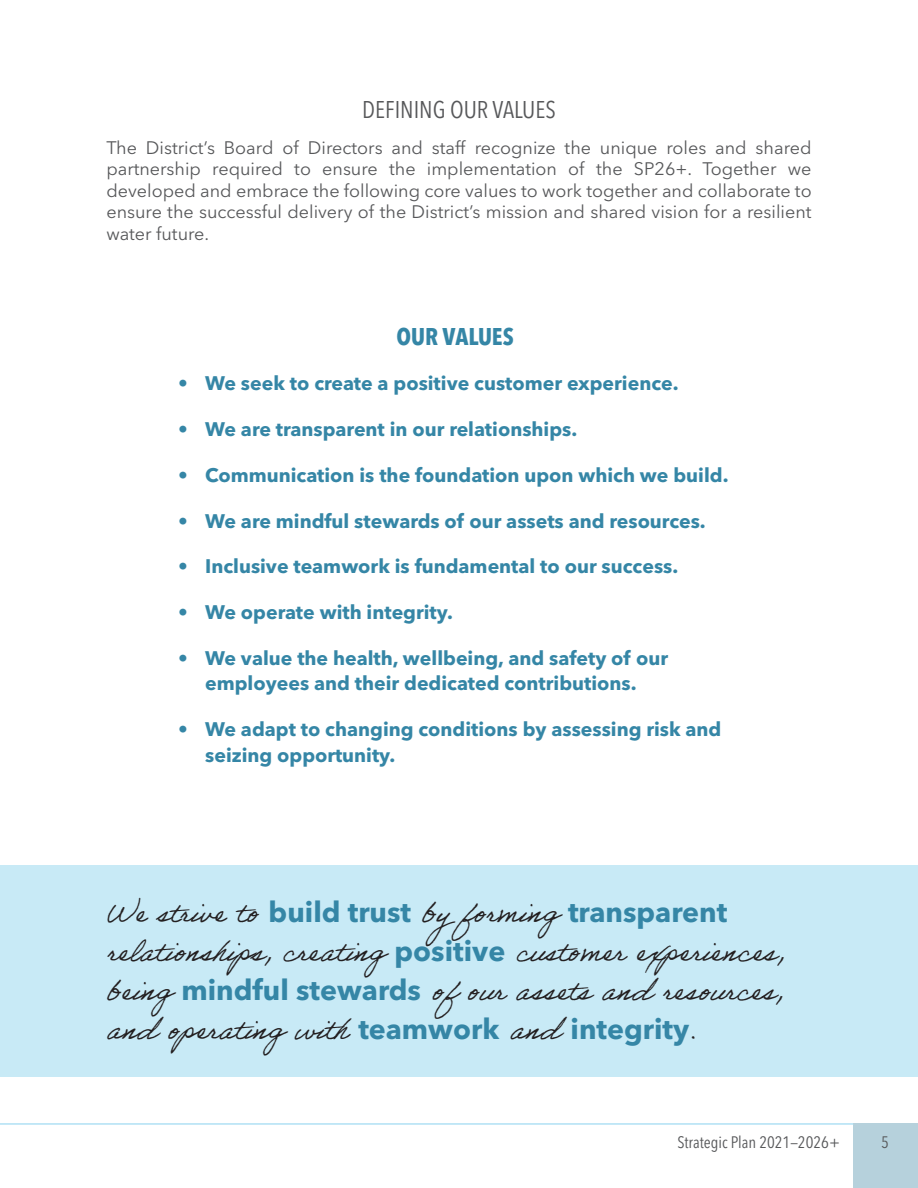
<style>
.page{position:relative;width:918px;height:1188px;background:#fff}
.page>*{position:absolute;margin:0;border:0;box-sizing:border-box;transform-origin:0 0}
.t1{font:28.5px/39px "Adobe Handwriting Ernie";color:#231f20}
.t2{font:condensed 24px "Avenir Next LT Pro";color:#57585a}
.MVV_title{font:700 condensed 24px "Avenir Next LT Pro";color:#3586a6}
.t3{font:700 19.5px/25.5px "Avenir Next LT Pro";color:#3586a6;text-align:center}
.body{font:18px/21.6px "Avenir Next LT Pro";color:#57585a;text-align:justify}
.t4{font:condensed 16.5px "Avenir Next LT Pro";color:#57585a}
.s1{font-family:"Avenir Next LT Pro";font-weight:700;color:#3586a6}
</style>
<div class="page">
<div style="left:853px;top:1123px;width:65px;height:65px;background:#b6d1dc"></div>
<hr style="left:0;top:1123px;width:853px;height:2px;background:#b0e1f4">
<div style="left:0;top:866px;width:918px;height:211px;background:#c8eaf6"></div>
<h2 class="t2" style="left:362px;top:96px;width:195px">DEFINING OUR VALUES</h2>
<p class="body" style="left:106px;top:136px;width:707px">The District’s Board of Directors and staff recognize the unique roles and shared partnership required to ensure the implementation of the SP26+. Together we developed and embrace the following core values to work together and collaborate to ensure the successful delivery of the District’s mission and shared vision for a resilient water future.</p>
<p class="MVV_title" style="left:397px;top:321px;width:119px">OUR VALUES</p>
<p class="t3" style="left:178px;top:371px;width:502px">• We seek to create a positive customer experience.</p>
<p class="t3" style="left:178px;top:416px;width:401px">• We are transparent in our relationships.</p>
<p class="t3" style="left:178px;top:462px;width:552px">• Communication is the foundation upon which we build.</p>
<p class="t3" style="left:178px;top:508px;width:529px">• We are mindful stewards of our assets and resources.</p>
<p class="t3" style="left:178px;top:554px;width:502px">• Inclusive teamwork is fundamental to our success.</p>
<p class="t3" style="left:178px;top:599px;width:276px">• We operate with integrity.</p>
<p class="t3" style="left:178px;top:645px;width:491px">• We value the health, wellbeing, and safety of our employees and their dedicated contributions.</p>
<p class="t3" style="left:205px;top:716px;width:518px;text-align:left;text-indent:-27px">• We adapt to changing conditions by assessing risk and seizing opportunity.</p>
<p class="t1" style="left:106px;top:893px;width:680px">We strive to <span class="s1">build trust</span> byforming <span class="s1">transparent </span>relationships, creating <span class="s1">positive</span> customer experiences, being <span class="s1">mindful stewards</span> of our assets and resources, and operating with <span class="s1">teamwork</span> and <span class="s1">integrity</span>.</p>
<p class="t4" style="left:677px;top:1132px;width:164px">Strategic Plan 2021—2026+</p>
<p class="t4" style="left:881px;top:1132px;width:9px">5</p>
</div>
